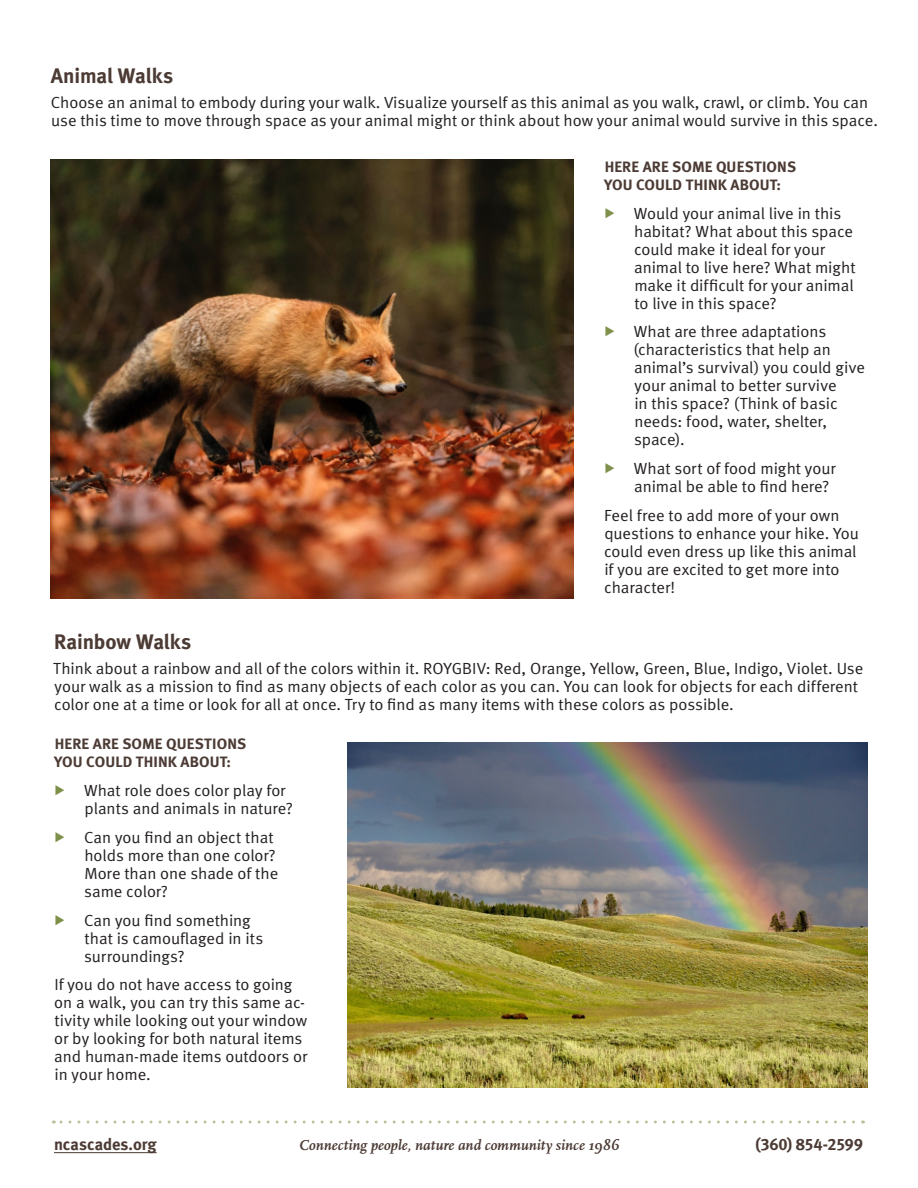
<style>
.page{position:relative;width:918px;height:1188px;background:#fff}
.page>*{position:absolute;margin:0;border:0;box-sizing:border-box;transform-origin:0 0}
.t1{font:21px "Meta Bold LF";letter-spacing:-.005em;color:#4c3b34}
.t2{font:16.5px "Meta Bold LF";letter-spacing:-.005em;color:#4c3b34}
.t3{font:16.2px/18px "Meta Normal LF";letter-spacing:-.005em;color:#231f20}
.t4{font:15px/18px "Meta Bold LF";letter-spacing:.01em;color:#4c3b34}
.t5{font:italic 700 15px "Scala Pro";letter-spacing:.01em;color:#4c3b34}
</style>
<div class="page">
<hr style="left:54px;top:1152px;width:103px;height:1px;background:#4c3b34">
<svg style="left:53px;top:1120px;width:801px;height:3px"></svg>
<img style="left:51px;top:160px;width:522px;height:438px">
<img style="left:348px;top:743px;width:519px;height:344px">
<p class="t1" style="left:51px;top:67px;width:124px">Animal Walks</p>
<p class="t3" style="left:51px;top:94px;width:829px">Choose an animal to embody during your walk. Visualize yourself as this animal as you walk, crawl, or climb. You can use this time to move through space as your animal might or think about how your animal would survive in this space.</p>
<p class="t4" style="left:604px;top:159px;width:193px">HERE ARE SOME QUESTIONS<br>YOU COULD THINK ABOUT:</p>
<p class="t3" style="left:634px;top:205px;width:223px">Would your animal live in this habitat? What about this space could make it ideal for your animal to live here? What might make it difficult for your animal to live in this space?</p>
<p class="t3" style="left:633px;top:324px;width:233px">What are three adaptations (characteristics that help an animal’s survival) you could give your animal to better survive<br>in this space? (Think of basic needs: food, water, shelter, space).</p>
<p class="t3" style="left:634px;top:461px;width:203px">What sort of food might your animal be able to find here?</p>
<p class="t3" style="left:604px;top:507px;width:256px">Feel free to add more of your own questions to enhance your hike. You could even dress up like this animal if you are excited to get more into character!</p>
<p class="t1" style="left:54px;top:632px;width:139px">Rainbow Walks</p>
<p class="t3" style="left:53px;top:660px;width:812px">Think about a rainbow and all of the colors within it. ROYGBIV: Red, Orange, Yellow, Green, Blue, Indigo, Violet. Use your walk as a mission to find as many objects of each color as you can. You can look for objects for each different color one at a time or look for all at once. Try to find as many items with these colors as possible.</p>
<p class="t4" style="left:54px;top:736px;width:193px">HERE ARE SOME QUESTIONS<br>YOU COULD THINK ABOUT:</p>
<p class="t3" style="left:84px;top:783px;width:210px">What role does color play for plants and animals in nature?</p>
<p class="t3" style="left:84px;top:829px;width:196px">Can you find an object that holds more than one color?<br>More than one shade of the same color?</p>
<p class="t3" style="left:84px;top:912px;width:181px">Can you find something that is camouflaged in its surroundings?</p>
<p class="t3" style="left:54px;top:977px;width:255px">If you do not have access to going on a walk, you can try this same ac&shy;tivity while looking out your window or by looking for both natural items and human-made items outdoors or in your home.</p>
<p class="t2" style="left:54px;top:1137px;width:104px">ncascades.org</p>
<p class="t5" style="left:299px;top:1139px;width:322px">Connecting people, nature and community since 1986</p>
<p class="t2" style="left:756px;top:1137px;width:109px">(360) 854-2599</p>
</div>
